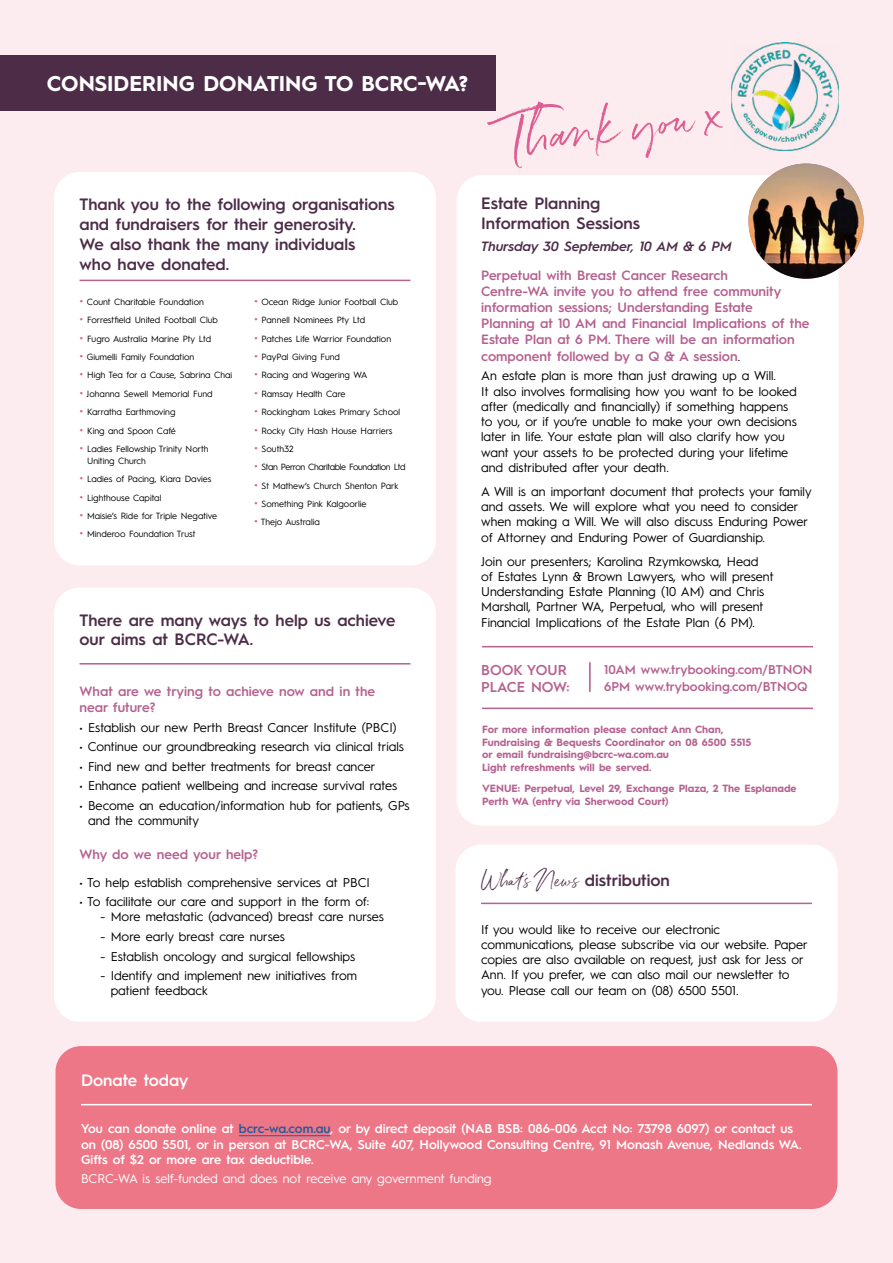
<style>
.page{position:relative;width:893px;height:1263px;background:#fcecef}
.page>*{position:absolute;margin:0;border:0;box-sizing:border-box;transform-origin:0 0}
.t1{font:46.8px "Belluga";color:#dd5f92}
.t2{font:700 21.45px "Hurme Geometric Sans 1";color:#fff}
.t3{font:600 16.5px/19.8px "Hurme Geometric Sans 1";color:#4d2c48}
.t4{font:600 16.5px "Hurme Geometric Sans 1";color:#fff}
.t5{font:600 14.4px/17.2px "Hurme Geometric Sans 1";color:#b66290}
.t6{font:600 13.5px/16.2px "Hurme Geometric Sans 1";color:#b66290}
.t7{font:italic 600 13.5px "Hurme Geometric Sans 1";color:#4d2c48}
.t8{font:12.75px/15.3px "Hurme Geometric Sans 1";color:#000}
.t9{font:600 12.75px/15.3px "Hurme Geometric Sans 1";color:#fff}
.t10{font:12.75px "Hurme Geometric Sans 1";color:#fff}
.t11{font:600 12.75px/16.6px "Hurme Geometric Sans 1";color:#b66290}
.t12{font:700 10.5px/12.6px "Hurme Geometric Sans 1";color:#b66290}
.t13{font:9px/12px "Hurme Geometric Sans 1";color:#000}
.t14{font:9px "Hurme Geometric Sans 1";letter-spacing:-.04em;color:#000}
.s1{font-size:15px;color:#dd5f92}
.s2{font-weight:400;font-size:12.75px;color:#000}
.s3{font-family:"Belluga";font-weight:400}
.s4{color:#275b9b}
</style>
<div class="page">
<div style="left:0;top:55px;width:495px;height:55px;background:#4d2c48"></div>
<div style="left:54px;top:172px;width:382px;height:394px;background:#fff;border-radius:26px"></div>
<hr style="left:80px;top:280px;width:330px;height:1px;background:#b66290">
<div style="left:54px;top:587px;width:382px;height:435px;background:#fff;border-radius:26px"></div>
<hr style="left:80px;top:663px;width:330px;height:1px;background:#b66290">
<div style="left:55px;top:1046px;width:782px;height:163px;background:#ee7787;border-radius:26px"></div>
<hr style="left:239px;top:1135px;width:91px;height:1px;background:#275b9b">
<hr style="left:81px;top:1104px;width:731px;height:1px;background:#fff">
<div style="left:457px;top:175px;width:381px;height:651px;background:#fff;border-radius:26px"></div>
<div style="left:455px;top:845px;width:382px;height:177px;background:#fff;border-radius:26px"></div>
<hr style="left:481px;top:903px;width:331px;height:1px;background:#b66290">
<img style="left:731px;top:43px;width:108px;height:107px">
<img style="left:748px;top:164px;width:116px;height:115px;border-radius:58px">
<hr style="left:589px;top:662px;width:2px;height:30px;background:#b66290">
<hr style="left:482px;top:646px;width:331px;height:1px;background:#b66290">
<hr style="left:482px;top:708px;width:331px;height:1px;background:#b66290">
<h2 class="t2" style="left:47px;top:69px;width:423px">CONSIDERING DONATING TO BCRC-WA?</h2>
<p class="t3" style="left:80px;top:193px;width:317px">Thank you to the following organisations and fundraisers for their generosity.<br>We also thank the many individuals<br>who have donated.</p>
<p class="t13" style="left:80px;top:295px;width:126px"><span class="s1">•</span> Count Charitable Foundation</p>
<p class="t13" style="left:80px;top:313px;width:140px"><span class="s1">•</span> Forrestfield United Football Club</p>
<p class="t13" style="left:80px;top:332px;width:133px"><span class="s1">•</span> Fugro Australia Marine Pty Ltd</p>
<p class="t13" style="left:80px;top:350px;width:116px"><span class="s1">•</span> Giumelli Family Foundation</p>
<p class="t13" style="left:80px;top:369px;width:154px"><span class="s1">•</span> High Tea for a Cause, Sabrina Chai</p>
<p class="t13" style="left:80px;top:387px;width:135px"><span class="s1">•</span> Johanna Sewell Memorial Fund</p>
<p class="t13" style="left:80px;top:405px;width:97px"><span class="s1">•</span> Karratha Earthmoving</p>
<p class="t13" style="left:80px;top:424px;width:98px"><span class="s1">•</span> King and Spoon Café</p>
<p class="t13" style="left:87px;top:442px;width:123px;text-indent:-8px"><span class="s1">•</span> Ladies Fellowship Trinity North<br>Uniting Church</p>
<p class="t13" style="left:80px;top:472px;width:133px"><span class="s1">•</span> Ladies of Pacing, Kiara Davies</p>
<p class="t13" style="left:80px;top:491px;width:83px"><span class="s1">•</span> Lighthouse Capital</p>
<p class="t13" style="left:80px;top:509px;width:139px"><span class="s1">•</span> Maisie’s Ride for Triple Negative</p>
<p class="t13" style="left:80px;top:528px;width:118px"><span class="s1">•</span> Minderoo Foundation Trust</p>
<p class="t13" style="left:254px;top:295px;width:146px"><span class="s1">•</span> Ocean Ridge Junior Football Club</p>
<p class="t13" style="left:254px;top:313px;width:113px"><span class="s1">•</span> Pannell Nominees Pty Ltd</p>
<p class="t13" style="left:254px;top:332px;width:139px"><span class="s1">•</span> Patches Life Warrior Foundation</p>
<p class="t13" style="left:254px;top:350px;width:87px"><span class="s1">•</span> PayPal Giving Fund</p>
<p class="t13" style="left:254px;top:369px;width:115px"><span class="s1">•</span> Racing and Wagering WA</p>
<p class="t13" style="left:254px;top:387px;width:93px"><span class="s1">•</span> Ramsay Health Care</p>
<p class="t13" style="left:254px;top:405px;width:148px"><span class="s1">•</span> Rockingham Lakes Primary School</p>
<p class="t13" style="left:254px;top:424px;width:140px"><span class="s1">•</span> Rocky City Hash House Harriers</p>
<p class="t13" style="left:254px;top:442px;width:41px"><span class="s1">•</span> South32</p>
<p class="t14" style="left:254px;top:461px;width:153px"><span class="s1">•</span> Stan Perron Charitable Foundation Ltd</p>
<p class="t13" style="left:254px;top:479px;width:146px"><span class="s1">•</span> St Mathew’s Church Shenton Park</p>
<p class="t13" style="left:254px;top:497px;width:114px"><span class="s1">•</span> Something Pink Kalgoorlie</p>
<p class="t13" style="left:254px;top:516px;width:67px"><span class="s1">•</span> Thejo Australia</p>
<p class="t3" style="left:80px;top:609px;width:317px">There are many ways to help us achieve our aims at BCRC-WA.</p>
<p class="t6" style="left:80px;top:682px;width:297px">What are we trying to achieve now and in the near future?</p>
<p class="t8" style="left:80px;top:719px;width:319px">• Establish our new Perth Breast Cancer Institute (PBCI)</p>
<p class="t8" style="left:80px;top:738px;width:326px">• Continue our groundbreaking research via clinical trials</p>
<p class="t8" style="left:80px;top:758px;width:298px">• Find new and better treatments for breast cancer</p>
<p class="t8" style="left:80px;top:777px;width:319px">• Enhance patient wellbeing and increase survival rates</p>
<p class="t8" style="left:88px;top:797px;width:323px;text-indent:-9px">• Become an education/information hub for patients, GPs and the community</p>
<p class="t6" style="left:80px;top:845px;width:180px">Why do we need your help?</p>
<p class="t8" style="left:80px;top:874px;width:292px">• To help establish comprehensive services at PBCI</p>
<p class="t8" style="left:80px;top:893px;width:291px">• To facilitate our care and support in the form of:</p>
<p class="t8" style="left:101px;top:908px;width:285px">- More metastatic (advanced) breast care nurses</p>
<p class="t8" style="left:101px;top:928px;width:186px">- More early breast care nurses</p>
<p class="t8" style="left:101px;top:947px;width:256px">- Establish oncology and surgical fellowships</p>
<p class="t8" style="left:111px;top:967px;width:248px;text-indent:-10px">- Identify and implement new initiatives from patient feedback</p>
<h1 class="t1" style="left:500px;top:113px;width:221px;rotate:-7deg">Than k you x</h1>
<p class="t3" style="left:481px;top:192px;width:160px">Estate Planning<br>Information Sessions</p>
<p class="t7" style="left:481px;top:236px;width:252px">Thursday 30 September, 10 AM &amp; 6 PM</p>
<p class="t6" style="left:481px;top:266px;width:330px">Perpetual with Breast Cancer Research<br>Centre-WA invite you to attend free community information sessions; Understanding Estate Planning at 10 AM and Financial Implications of the Estate Plan at 6 PM. There will be an information component followed by a Q &amp; A session<span class="s2">.</span></p>
<p class="t8" style="left:481px;top:367px;width:317px">An estate plan is more than just drawing up a Will.<br>It also involves formalising how you want to be looked after (medically and financially) if something happens to you, or if you’re unable to make your own decisions later in life. Your estate plan will also clarify how you want your assets to be protected during your lifetime and distributed after your death.</p>
<p class="t8" style="left:481px;top:483px;width:332px">A Will is an important document that protects your family and assets. We will explore what you need to consider when making a Will. We will also discuss Enduring Power of Attorney and Enduring Power of Guardianship.</p>
<p class="t8" style="left:481px;top:553px;width:294px">Join our presenters; Karolina Rzymkowska, Head<br>of Estates Lynn &amp; Brown Lawyers, who will present Understanding Estate Planning (10 AM) and Chris Marshall, Partner WA, Perpetual, who will present Financial Implications of the Estate Plan (6 PM).</p>
<p class="t5" style="left:481px;top:660px;width:90px">BOOK YOUR<br>PLACE NOW:</p>
<p class="t11" style="left:604px;top:660px;width:210px">10AM www.trybooking.com/BTNON<br>6PM www.trybooking.com/BTNOQ</p>
<p class="t12" style="left:482px;top:722px;width:271px">For more information please contact Ann Chan, Fundraising &amp; Bequests Coordinator on 08 6500 5515 or email fundraising@bcrc-wa.com.au<br>Light refreshments will be served.</p>
<p class="t12" style="left:482px;top:781px;width:316px">VENUE: Perpetual, Level 29, Exchange Plaza, 2 The Esplanade<br>Perth WA (entry via Sherwood Court)</p>
<p class="t3" style="left:481px;top:869px;width:190px"><span class="s3">What’s News</span> distribution</p>
<p class="t8" style="left:481px;top:920px;width:328px">If you would like to receive our electronic communications, please subscribe via our website. Paper copies are also available on request, just ask for Jess or Ann. If you prefer, we can also mail our newsletter to you. Please call our team on (08) 6500 5501.</p>
<p class="t4" style="left:81px;top:1068px;width:109px">Donate today</p>
<p class="t9" style="left:81px;top:1120px;width:722px">You can donate online at <span class="s4">bcrc-wa.com.au</span>, or by direct deposit (NAB BSB: 086-006 Acct No: 73798 6097) or contact us on (08) 6500 5501, or in person at BCRC-WA, Suite 407, Hollywood Consulting Centre, 91 Monash Avenue, Nedlands WA.<br>Gifts of $2 or more are tax deductible.</p>
<p class="t10" style="left:81px;top:1170px;width:412px">BCRC-WA is self-funded and does not receive any government funding</p>
</div>
